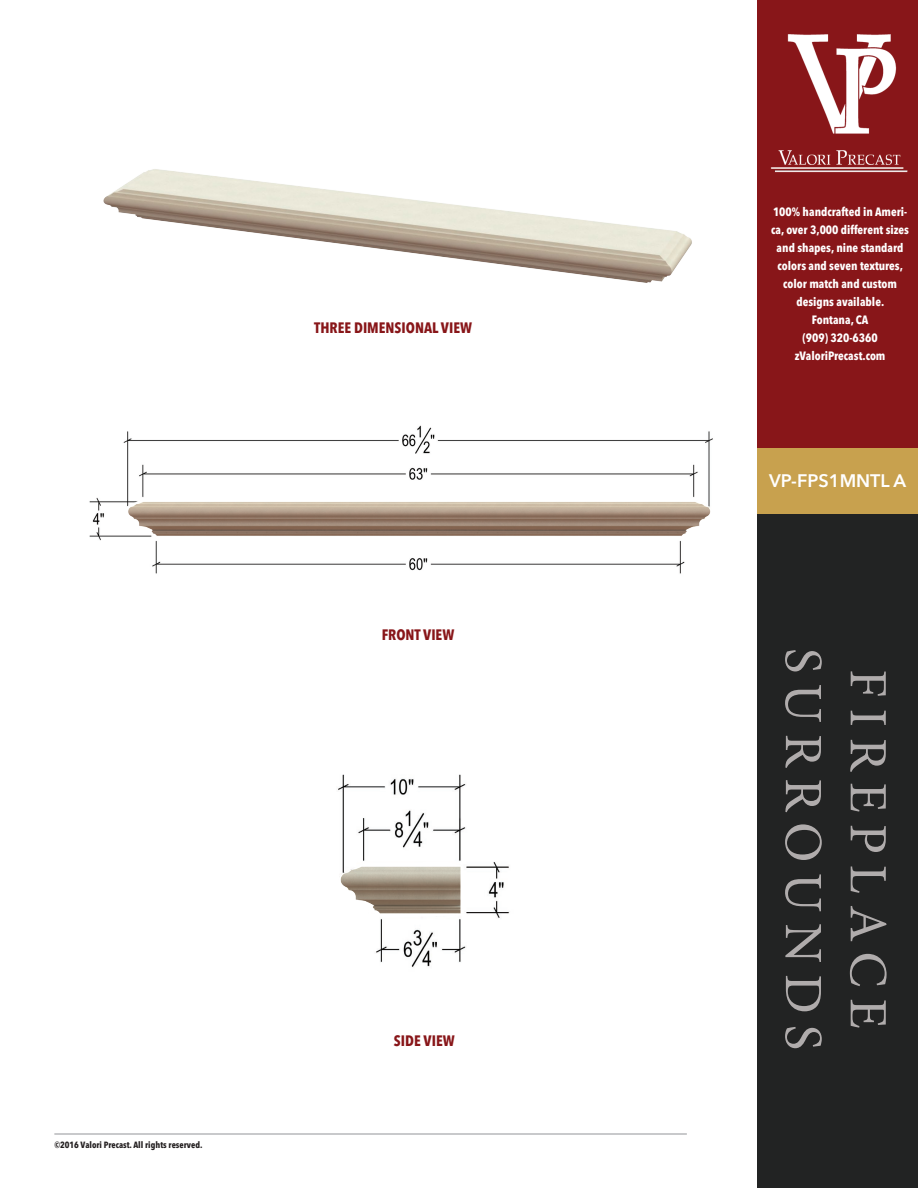
<style>
.page{position:relative;width:918px;height:1188px;background:#fff}
.page>*{position:absolute;margin:0;border:0;box-sizing:border-box;transform-origin:0 0}
.t1{font:54px/64.8px "Minion Pro";letter-spacing:.2em;color:#b0acac;text-align:center}
.t2{font:600 18px "Avenir Next LT Pro";color:#fff}
.t3{font:700 condensed 15px "Avenir Next LT Pro";color:#881619}
.t4{font:700 condensed 12px/18px "Avenir Next LT Pro";color:#fff;text-align:center}
.t5{font:700 condensed 9px "Avenir Next LT Pro";color:#231f20}
</style>
<div class="page">
<div style="left:757px;top:0;width:161px;height:1188px;background:#222323"></div>
<div style="left:757px;top:448px;width:161px;height:65px;background:#c8a14e"></div>
<div style="left:757px;top:0;width:161px;height:447px;background:#881619"></div>
<hr style="left:54px;top:1134px;width:633px;height:1px;background:#939598">
<img style="left:840px;top:34px;width:57px;height:100px">
<img style="left:840px;top:150px;width:68px;height:23px">
<img style="left:338px;top:774px;width:172px;height:193px">
<img style="left:103px;top:34px;width:737px;height:249px">
<img style="left:89px;top:425px;width:624px;height:149px">
<p class="t3" style="left:314px;top:319px;width:159px">THREE DIMENSIONAL VIEW</p>
<p class="t3" style="left:382px;top:625px;width:74px">FRONT VIEW</p>
<p class="t5" style="left:54px;top:1139px;width:150px">©2016 Valori Precast. All rights reserved.</p>
<p class="t3" style="left:394px;top:1032px;width:62px">SIDE VIEW</p>
<p class="t4" style="left:771px;top:203px;width:139px">100% handcrafted in Ameri&shy;ca, over 3,000 different sizes and shapes, nine standard colors and seven textures, color match and custom designs available.<br>Fontana, CA<br>(909) 320-6360 zValoriPrecast.com</p>
<h2 class="t2" style="left:769px;top:470px;width:138px">VP-FPS1MNTL A</h2>
<h1 class="t1" style="left:900px;top:648px;width:404px;rotate:90deg">FIREPLACE<br>SURROUNDS</h1>
</div>
